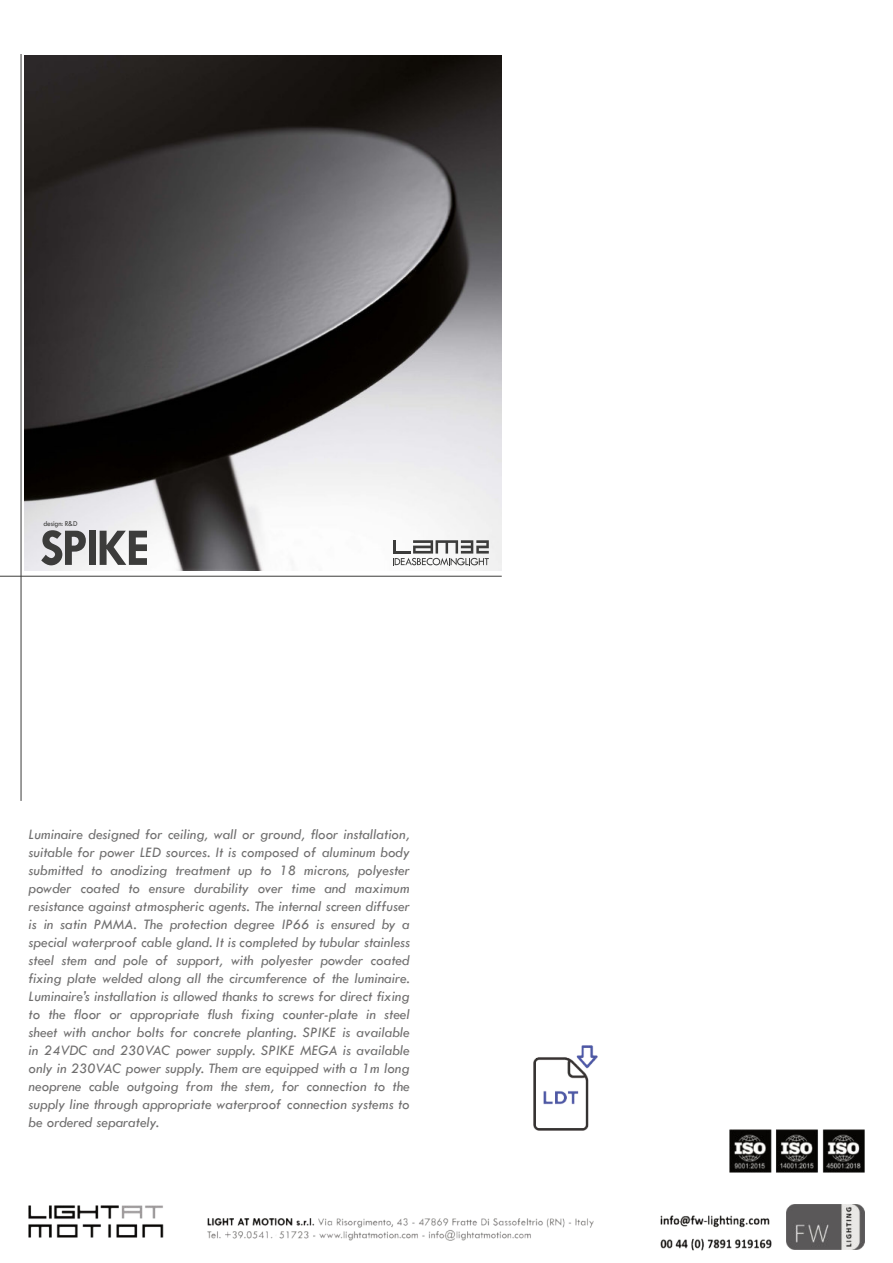
<style>
.page{position:relative;width:893px;height:1263px;background:#fff}
.page>*{position:absolute;margin:0;border:0;box-sizing:border-box;transform-origin:0 0}
.t1{font:700 53.4px "Tw Cen";letter-spacing:-.05em;color:#3c3c3b;scale:.94 1}
.t2{font:italic 15px/18px "Tw Cen";color:#706f6f;text-align:justify}
.t3{font:7.8px "Tw Cen";letter-spacing:-.02em;color:#3c3c3b;scale:.94 1}
</style>
<div class="page">
<img style="left:24px;top:56px;width:478px;height:514px">
<hr style="left:0;top:576px;width:502px;height:1px;background:#3c3c3b">
<hr style="left:21px;top:54px;width:1px;height:747px;background:#3c3c3b">
<svg style="left:393px;top:540px;width:96px;height:25px"></svg>
<img style="left:28px;top:1205px;width:565px;height:35px">
<img style="left:661px;top:1238px;width:110px;height:12px">
<img style="left:661px;top:1215px;width:108px;height:12px">
<img style="left:533px;top:1045px;width:64px;height:85px">
<img style="left:730px;top:1130px;width:135px;height:42px">
<img style="left:786px;top:1204px;width:78px;height:45px">
<p class="t3" style="left:43px;top:520px;width:38px">design: R&amp;D</p>
<h1 class="t1" style="left:40px;top:528px;width:118px">SPIKE</h1>
<p class="t2" style="left:29px;top:826px;width:383px">Luminaire designed for ceiling, wall or ground, floor installation, suitable for power LED sources. It is composed of aluminum body submitted to anodizing treatment up to 18 microns, polyester powder coated to ensure durability over time and maximum resistance against atmospheric agents. The internal screen diffuser is in satin PMMA. The protection degree IP66 is ensured by a special waterproof cable gland. It is completed by tubular stainless steel stem and pole of support, with polyester powder coated fixing plate welded along all the circumference of the luminaire.<br>Luminaire’s installation is allowed thanks to screws for direct fixing to the floor or appropriate flush fixing counter-plate in steel sheet with anchor bolts for concrete planting. SPIKE is available in 24VDC and 230VAC power supply. SPIKE MEGA is available only in 230VAC power supply. Them are equipped with a 1m long neoprene cable outgoing from the stem, for connection to the supply line through appropriate waterproof connection systems to be ordered separately.</p>
</div>
